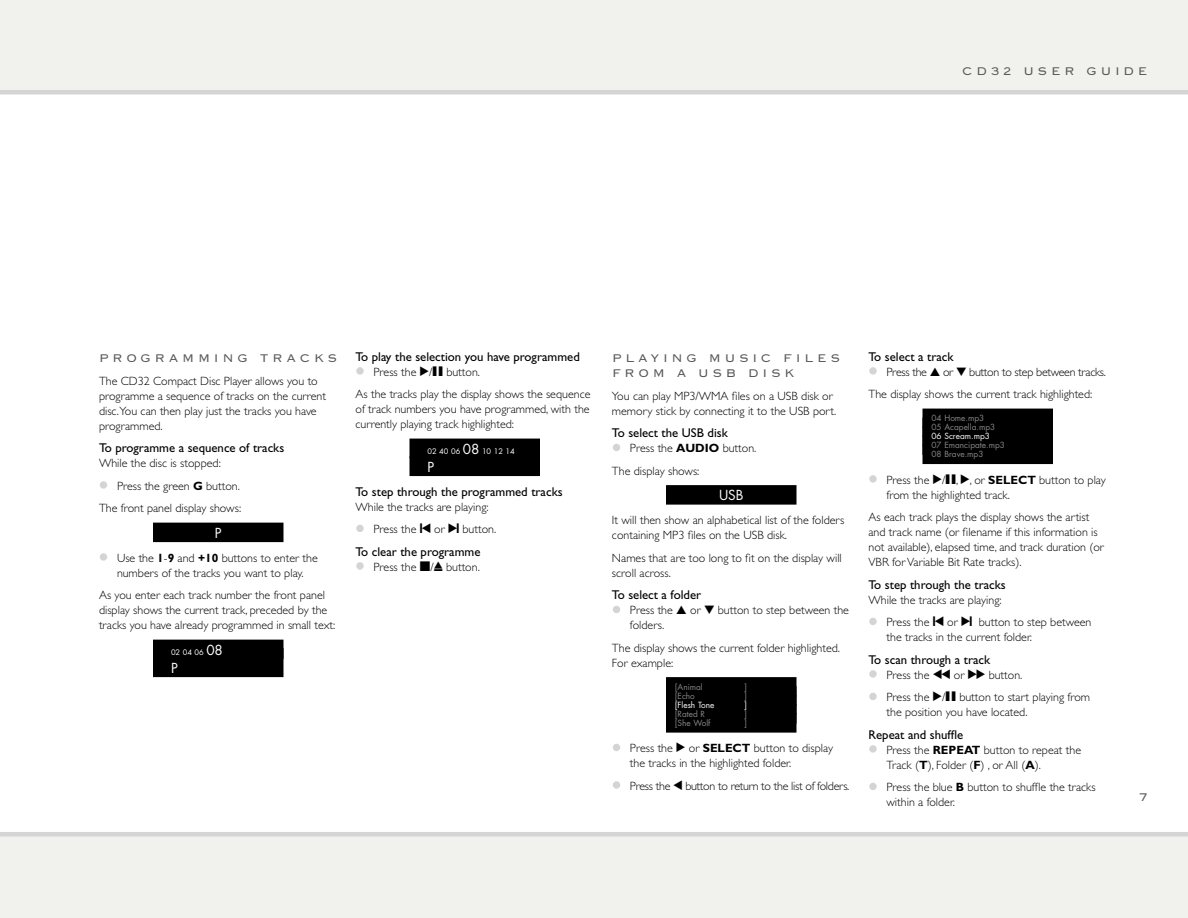
<style>
.page{position:relative;width:1188px;height:918px;background:#fff}
.page>*{position:absolute;margin:0;border:0;box-sizing:border-box;transform-origin:0 0}
.t1{font:14.7px "Lindgrensans";letter-spacing:.25em;color:#58585a}
.t2{font:13.5px "Futura";color:#fff}
.t3{font:12.75px "Gill Sans";color:#000}
.t4{font:300 12px/15px "Gill Sans";color:#000}
.t5{font:300 12px "Gill Sans";letter-spacing:-.025em;color:#000}
.t6{font:8.25px/9px "Futura";color:#878889}
.t7{font:8.25px "Futura";color:#fff}
.t8{font:7.5px "Futura";color:#fff}
.s1{font-size:18px;color:#d4d4d4}
.s2{font-weight:700}
.s3{font-size:13.5px}
.s4{font-family:"Hifi Controls";font-weight:400}
</style>
<div class="page">
<div style="left:0;top:0;width:1188px;height:94px;background:#f1f2ed"></div>
<div style="left:0;top:832px;width:1188px;height:86px;background:#f1f2ed"></div>
<div style="left:153px;top:523px;width:131px;height:19px;background:#000"></div>
<div style="left:153px;top:640px;width:131px;height:19px;background:#000"></div>
<div style="left:153px;top:648px;width:131px;height:29px;background:#000"></div>
<div style="left:100px;top:481px;width:7px;height:8px;border:3px solid #d4d4d4;border-radius:50%"></div>
<div style="left:100px;top:553px;width:7px;height:8px;border:3px solid #d4d4d4;border-radius:50%"></div>
<div style="left:410px;top:439px;width:130px;height:19px;background:#000"></div>
<div style="left:410px;top:457px;width:130px;height:19px;background:#000"></div>
<div style="left:356px;top:367px;width:8px;height:8px;border:3px solid #d4d4d4;border-radius:50%"></div>
<div style="left:356px;top:525px;width:8px;height:7px;border:3px solid #d4d4d4;border-radius:50%"></div>
<div style="left:356px;top:562px;width:8px;height:8px;border:3px solid #d4d4d4;border-radius:50%"></div>
<div style="left:666px;top:485px;width:130px;height:20px;background:#000"></div>
<div style="left:666px;top:677px;width:130px;height:20px;background:#000"></div>
<div style="left:666px;top:695px;width:130px;height:20px;background:#000"></div>
<div style="left:666px;top:713px;width:130px;height:20px;background:#000"></div>
<div style="left:613px;top:444px;width:7px;height:7px;border:3px solid #d4d4d4;border-radius:50%"></div>
<div style="left:613px;top:606px;width:7px;height:7px;border:3px solid #d4d4d4;border-radius:50%"></div>
<div style="left:613px;top:744px;width:7px;height:7px;border:3px solid #d4d4d4;border-radius:50%"></div>
<div style="left:613px;top:781px;width:7px;height:8px;border:3px solid #d4d4d4;border-radius:50%"></div>
<div style="left:922px;top:409px;width:131px;height:19px;background:#000"></div>
<div style="left:922px;top:427px;width:131px;height:19px;background:#000"></div>
<div style="left:922px;top:445px;width:131px;height:19px;background:#000"></div>
<div style="left:869px;top:367px;width:8px;height:8px;border:3px solid #d4d4d4;border-radius:50%"></div>
<div style="left:869px;top:475px;width:8px;height:8px;border:3px solid #d4d4d4;border-radius:50%"></div>
<div style="left:869px;top:618px;width:8px;height:7px;border:3px solid #d4d4d4;border-radius:50%"></div>
<div style="left:869px;top:670px;width:8px;height:8px;border:3px solid #d4d4d4;border-radius:50%"></div>
<div style="left:869px;top:693px;width:8px;height:7px;border:3px solid #d4d4d4;border-radius:50%"></div>
<div style="left:869px;top:745px;width:8px;height:8px;border:3px solid #d4d4d4;border-radius:50%"></div>
<div style="left:869px;top:783px;width:8px;height:7px;border:3px solid #d4d4d4;border-radius:50%"></div>
<p class="t1" style="left:962px;top:63px;width:75px">CD32 USER</p>
<p class="t1" style="left:1087px;top:63px;width:13px">GUIDE</p>
<p class="t1" style="left:99px;top:351px;width:240px">P rogramming trac ks</p>
<p class="t4" style="left:99px;top:373px;width:229px">The CD32 Compact Disc Player allows you to programme a sequence of tracks on the current disc.You can then play just the tracks you have programmed.</p>
<p class="t3" style="left:99px;top:440px;width:187px">To programme a sequence of tracks</p>
<p class="t4" style="left:99px;top:456px;width:123px">While the disc is stopped:</p>
<p class="t4" style="left:99px;top:474px;width:144px;line-height:22.5px"><span class="s1">•</span> Press the green <span class="s2">G</span> button.<br>The front panel display shows:</p>
<p class="t2" style="left:215px;top:523px;width:8px">P</p>
<p class="t4" style="left:99px;top:550px;width:220px;text-align:center"><span class="s1">•</span> Use the <span class="s2">1</span>-<span class="s2">9</span> and <span class="s2">+10</span> buttons to enter the numbers of the tracks you want to play.</p>
<p class="t4" style="left:99px;top:588px;width:238px">As you enter each track number the front panel display shows the current track, preceded by the tracks you have already programmed in small text:</p>
<p class="t8" style="left:171px;top:647px;width:53px">02 04 06 <span class="s3">08</span></p>
<p class="t2" style="left:171px;top:658px;width:8px">P</p>
<p class="t3" style="left:356px;top:349px;width:226px">To play the selection you have programmed</p>
<p class="t4" style="left:356px;top:360px;width:236px;line-height:22.5px"><span class="s1">•</span> Press the <span class="s4">&gt;</span>/<span class="s4">=</span> button.<br>As the tracks play the display shows the sequence</p>
<p class="t4" style="left:356px;top:402px;width:236px">of track numbers you have programmed, with the currently playing track highlighted:</p>
<p class="t8" style="left:428px;top:446px;width:89px">02 40 06 <span class="s3">08</span> 10 12 14</p>
<p class="t2" style="left:428px;top:457px;width:8px">P</p>
<p class="t3" style="left:356px;top:484px;width:209px">To step through the programmed tracks</p>
<p class="t4" style="left:356px;top:499px;width:135px">While the tracks are playing:</p>
<p class="t4" style="left:356px;top:522px;width:142px"><span class="s1">•</span> Press the <span class="s4">[</span> or <span class="s4">]</span> button.</p>
<p class="t3" style="left:356px;top:544px;width:127px">To clear the programme</p>
<p class="t4" style="left:356px;top:559px;width:126px"><span class="s1">•</span> Press the <span class="s4">*</span>/<span class="s4">å</span> button.</p>
<p class="t1" style="left:612px;top:351px;width:13px">PLAYING</p>
<p class="t1" style="left:709px;top:351px;width:13px">MUSI</p>
<p class="t1" style="left:761px;top:351px;width:81px">C files</p>
<p class="t1" style="left:612px;top:366px;width:100px">from a USB</p>
<p class="t1" style="left:748px;top:366px;width:47px">disk</p>
<p class="t4" style="left:612px;top:388px;width:226px">You can play MP3/WMA files on a USB disk or memory stick by connecting it to the USB port.</p>
<p class="t3" style="left:612px;top:425px;width:117px">To select the USB disk</p>
<p class="t4" style="left:612px;top:437px;width:146px;line-height:22.5px"><span class="s1">•</span> Press the <span class="s2">AUDIO</span> button.<br>The display shows:</p>
<p class="t2" style="left:719px;top:486px;width:26px">USB</p>
<p class="t4" style="left:612px;top:513px;width:234px">It will then show an alphabetical list of the folders containing MP3 files on the USB disk.</p>
<p class="t4" style="left:612px;top:550px;width:231px">Names that are too long to fit on the display will scroll across.</p>
<p class="t3" style="left:612px;top:587px;width:91px">To select a folder</p>
<p class="t4" style="left:630px;top:603px;width:221px;text-indent:-18px"><span class="s1">•</span> Press the <span class="s4">A</span> or <span class="s4">V</span> button to step between the folders.</p>
<p class="t4" style="left:612px;top:640px;width:229px">The display shows the current folder highlighted.<br>For example:</p>
<p class="t6" style="left:675px;top:682px;width:29px">[Animal</p>
<p class="t6" style="left:744px;top:682px;width:4px">]</p>
<p class="t6" style="left:675px;top:691px;width:21px">[Echo</p>
<p class="t6" style="left:744px;top:691px;width:4px">]</p>
<p class="t7" style="left:675px;top:699px;width:41px">[Flesh Tone</p>
<p class="t7" style="left:744px;top:699px;width:4px">]</p>
<p class="t6" style="left:675px;top:709px;width:32px">[Rated R</p>
<p class="t6" style="left:744px;top:709px;width:4px">]</p>
<p class="t6" style="left:675px;top:718px;width:37px">[She Wolf</p>
<p class="t6" style="left:744px;top:718px;width:4px">]</p>
<p class="t4" style="left:630px;top:741px;width:205px;text-indent:-18px"><span class="s1">•</span> Press the <span class="s4">&gt;</span> or <span class="s2">SELECT</span> button to display the tracks in the highlighted folder.</p>
<p class="t5" style="left:612px;top:779px;width:239px"><span class="s1">•</span> Press the <span class="s4">&lt;</span> button to return to the list of folders.</p>
<p class="t3" style="left:868px;top:349px;width:87px">To select a track</p>
<p class="t4" style="left:868px;top:360px;width:239px;line-height:22.5px"><span class="s1">•</span> Press the <span class="s4">A</span> or <span class="s4">V</span> button to step between tracks.<br>The display shows the current track highlighted:</p>
<p class="t6" style="left:932px;top:414px;width:65px">04 Home.mp3<br>05 Acapella.mp3</p>
<p class="t7" style="left:932px;top:431px;width:60px">06 Scream.mp3</p>
<p class="t6" style="left:932px;top:441px;width:75px">07 Emancipate.mp3<br>08 Brave.mp3</p>
<p class="t4" style="left:886px;top:472px;width:221px;text-indent:-18px"><span class="s1">•</span> Press the <span class="s4">&gt;</span>/<span class="s4">=</span>, <span class="s4">&gt;</span>, or <span class="s2">SELECT</span> button to play from the highlighted track.</p>
<p class="t4" style="left:868px;top:510px;width:237px">As each track plays the display shows the artist and track name (or filename if this information is not available), elapsed time, and track duration (or VBR for Variable Bit Rate tracks).</p>
<p class="t3" style="left:868px;top:577px;width:139px">To step through the tracks</p>
<p class="t4" style="left:868px;top:592px;width:135px">While the tracks are playing:</p>
<p class="t4" style="left:886px;top:615px;width:206px;text-indent:-18px"><span class="s1">•</span> Press the <span class="s4">[</span> or <span class="s4">]</span> button to step between the tracks in the current folder.</p>
<p class="t3" style="left:868px;top:652px;width:123px">To scan through a track</p>
<p class="t4" style="left:868px;top:667px;width:155px"><span class="s1">•</span> Press the <span class="s4">¯</span> or <span class="s4">˘</span> button.</p>
<p class="t4" style="left:886px;top:690px;width:205px;text-indent:-18px"><span class="s1">•</span> Press the <span class="s4">&gt;</span>/<span class="s4">=</span> button to start playing from the position you have located.</p>
<p class="t3" style="left:868px;top:727px;width:96px">Repeat and shuffle</p>
<p class="t4" style="left:886px;top:742px;width:196px;text-indent:-18px"><span class="s1">•</span> Press the <span class="s2">REPEAT</span> button to repeat the<br>Track (<span class="s2">T</span>), Folder (<span class="s2">F</span>) , or All (<span class="s2">A</span>).</p>
<p class="t4" style="left:886px;top:780px;width:211px;text-indent:-18px"><span class="s1">•</span> Press the blue <span class="s2">B</span> button to shuffle the tracks within a folder.</p>
</div>
